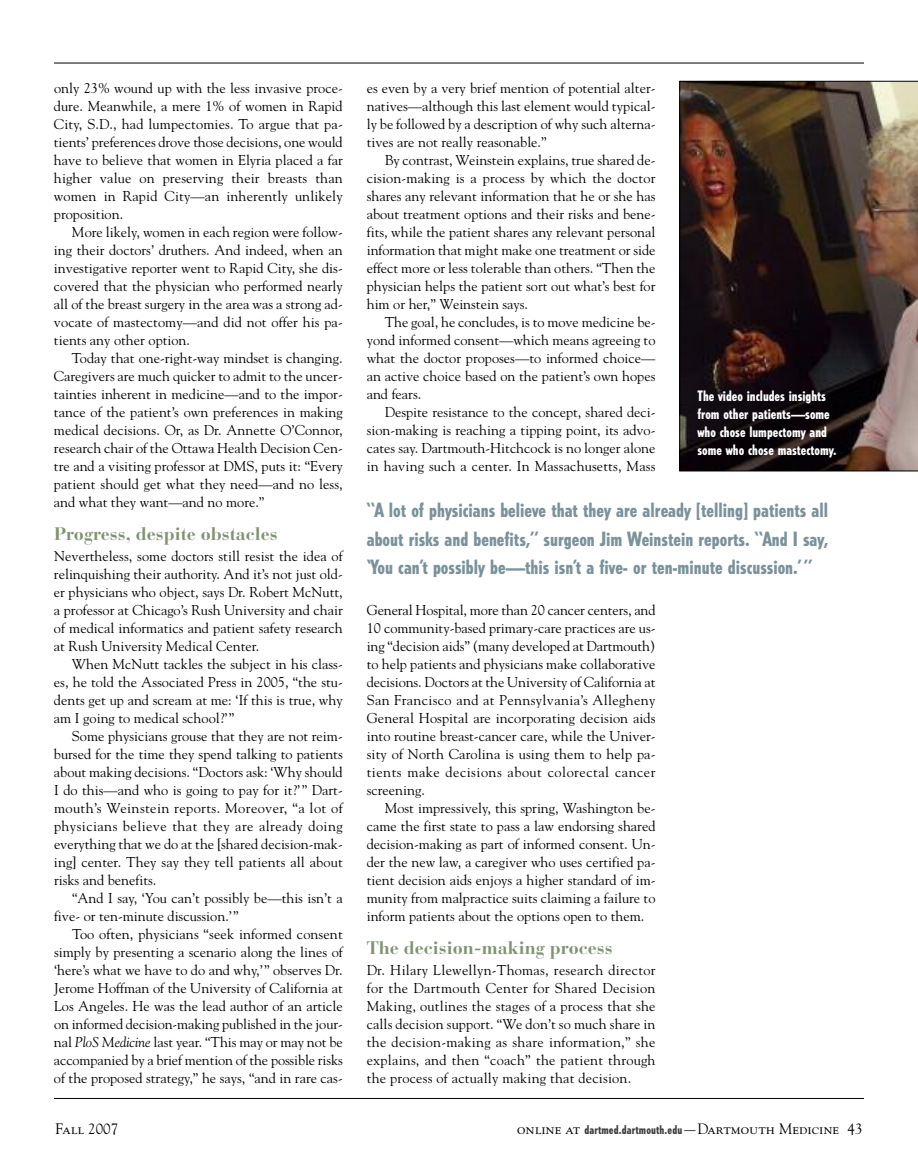
<style>
.page{position:relative;width:918px;height:1175px;background:#fff}
.page>*{position:absolute;margin:0;border:0;box-sizing:border-box;transform-origin:0 0}
.t1{font:800 condensed 19.5px/28.5px "Tempo";color:#7b929b;text-align:justify}
.t2{font:700 18px "Bauer Bodoni";color:#7e9371}
.t3{font:15px "Goudy SC";color:#000}
.t4{font:14.25px/18px "Goudy";color:#000;text-align:justify}
.t5{font:800 condensed 14.25px/18px "Tempo";color:#fff}
.s1{font-style:italic}
.s2{font-family:"Goudy"}
.s3{font-family:"Tempo";font-weight:800;font-stretch:condensed;font-size:12px;color:#404040}
</style>
<div class="page">
<hr style="left:54px;top:1098px;width:810px;height:1px;background:#000">
<hr style="left:54px;top:63px;width:810px;height:1px;background:#000">
<img style="left:679px;top:81px;width:239px;height:390px">
<p class="t4" style="left:54px;top:79px;width:290px">only 23% wound up with the less invasive proce&shy;dure. Meanwhile, a mere 1% of women in Rapid City, S.D., had lumpectomies. To argue that pa&shy;tients’ preferences drove those decisions, one would have to believe that women in Elyria placed a far higher value on preserving their breasts than women in Rapid City—an inherently unlikely proposition.</p>
<p class="t4" style="left:54px;top:223px;width:290px;text-indent:18px">More likely, women in each region were follow&shy;ing their doctors’ druthers. And indeed, when an investigative reporter went to Rapid City, she dis&shy;covered that the physician who performed nearly all of the breast surgery in the area was a strong ad&shy;vocate of mastectomy—and did not offer his pa&shy;tients any other option.</p>
<p class="t4" style="left:54px;top:349px;width:290px;text-indent:18px">Today that one-right-way mindset is changing.<br>Caregivers are much quicker to admit to the uncer&shy;tainties inherent in medicine—and to the impor&shy;tance of the patient’s own preferences in making medical decisions. Or, as Dr. Annette O’Connor, research chair of the Ottawa Health Decision Cen&shy;tre and a visiting professor at DMS, puts it: “Every patient should get what they need—and no less, and what they want—and no more.”</p>
<p class="t2" style="left:54px;top:527px;width:225px">Progress, despite obstacles</p>
<p class="t4" style="left:54px;top:547px;width:290px">Nevertheless, some doctors still resist the idea of relinquishing their authority. And it’s not just old&shy;er physicians who object, says Dr. Robert McNutt, a professor at Chicago’s Rush University and chair of medical informatics and patient safety research at Rush University Medical Center.</p>
<p class="t4" style="left:54px;top:655px;width:290px;text-indent:18px">When McNutt tackles the subject in his class&shy;es, he told the Associated Press in 2005, “the stu&shy;dents get up and scream at me: ‘If this is true, why am I going to medical school?’”</p>
<p class="t4" style="left:54px;top:727px;width:290px;text-indent:18px">Some physicians grouse that they are not reim&shy;bursed for the time they spend talking to patients about making decisions. “Doctors ask: ‘Why should I do this—and who is going to pay for it?’” Dart&shy;mouth’s Weinstein reports. Moreover, “a lot of physicians believe that they are already doing everything that we do at the [shared decision-mak&shy;ing] center. They say they tell patients all about risks and benefits.</p>
<p class="t4" style="left:54px;top:889px;width:290px;text-indent:18px">“And I say, ‘You can’t possibly be—this isn’t a five- or ten-minute discussion.’”</p>
<p class="t4" style="left:54px;top:925px;width:290px;text-indent:18px">Too often, physicians “seek informed consent simply by presenting a scenario along the lines of ‘here’s what we have to do and why,’” observes Dr.<br>Jerome Hoffman of the University of California at Los Angeles. He was the lead author of an article on informed decision-making published in the jour&shy;nal <span class="s1">PloS Medicine</span> last year. “This may or may not be accompanied by a brief mention of the possible risks of the proposed strategy,” he says, “and in rare cas-</p>
<p class="t4" style="left:367px;top:79px;width:290px">es even by a very brief mention of potential alter&shy;natives—although this last element would typical&shy;ly be followed by a description of why such alterna&shy;tives are not really reasonable.”</p>
<p class="t4" style="left:367px;top:151px;width:290px;text-indent:18px">By contrast, Weinstein explains, true shared de&shy;cision-making is a process by which the doctor shares any relevant information that he or she has about treatment options and their risks and bene&shy;fits, while the patient shares any relevant personal information that might make one treatment or side effect more or less tolerable than others. “Then the physician helps the patient sort out what’s best for him or her,” Weinstein says.</p>
<p class="t4" style="left:367px;top:313px;width:290px;text-indent:18px">The goal, he concludes, is to move medicine be&shy;yond informed consent—which means agreeing to what the doctor proposes—to informed choice— an active choice based on the patient’s own hopes and fears.</p>
<p class="t4" style="left:367px;top:403px;width:290px;text-indent:18px">Despite resistance to the concept, shared deci&shy;sion-making is reaching a tipping point, its advo&shy;cates say. Dartmouth-Hitchcock is no longer alone in having such a center. In Massachusetts, Mass</p>
<h1 class="t1" style="left:367px;top:497px;width:463px">“A lot of physicians believe that they are already [telling] patients all about risks and benefits,” surgeon Jim Weinstein reports. “And I say, ‘You can’t possibly be—this isn’t a five- or ten-minute discussion.’ ”</h1>
<p class="t4" style="left:367px;top:601px;width:290px">General Hospital, more than 20 cancer centers, and 10 community-based primary-care practices are us&shy;ing “decision aids” (many developed at Dartmouth) to help patients and physicians make collaborative decisions. Doctors at the University of California at San Francisco and at Pennsylvania’s Allegheny General Hospital are incorporating decision aids into routine breast-cancer care, while the Univer&shy;sity of North Carolina is using them to help pa&shy;tients make decisions about colorectal cancer screening.</p>
<p class="t4" style="left:367px;top:799px;width:290px;text-indent:18px">Most impressively, this spring, Washington be&shy;came the first state to pass a law endorsing shared decision-making as part of informed consent. Un&shy;der the new law, a caregiver who uses certified pa&shy;tient decision aids enjoys a higher standard of im&shy;munity from malpractice suits claiming a failure to inform patients about the options open to them.</p>
<p class="t2" style="left:367px;top:941px;width:247px">The decision-making process</p>
<p class="t4" style="left:367px;top:961px;width:290px">Dr. Hilary Llewellyn-Thomas, research director for the Dartmouth Center for Shared Decision Making, outlines the stages of a process that she calls decision support. “We don’t so much share in the decision-making as share information,” she explains, and then “coach” the patient through the process of actually making that decision.</p>
<p class="t5" style="left:697px;top:387px;width:141px">The video includes insights from other patients—some who chose lumpectomy and some who chose mastectomy.</p>
<p class="t3" style="left:56px;top:1122px;width:64px">Fall <span class="s2">2007</span></p>
<p class="t3" style="left:517px;top:1122px;width:347px">online at <span class="s3">dartmed.dartmouth.edu</span>—Dartmouth Medicine <span class="s2">43</span></p>
</div>
